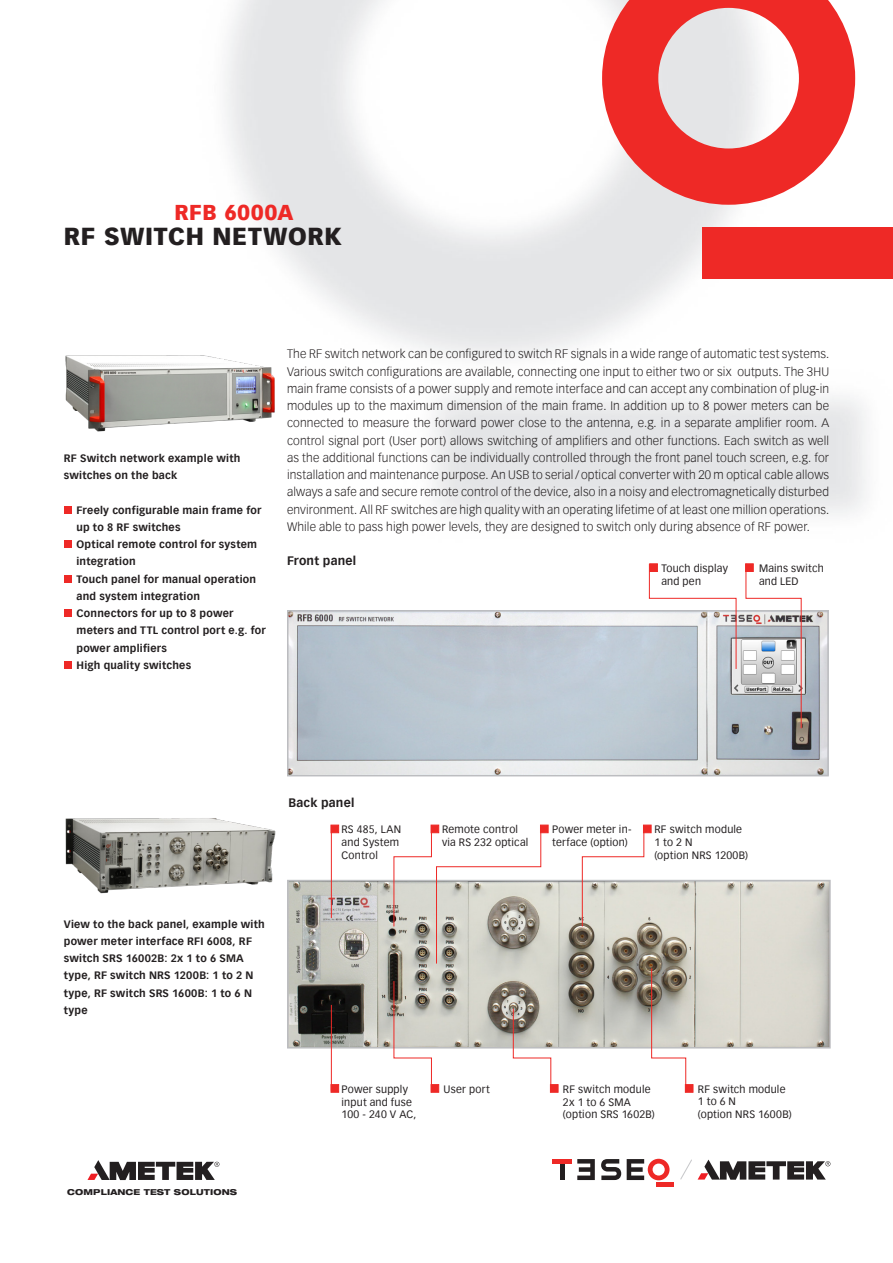
<style>
.page{position:relative;width:893px;height:1263px;background:#fff}
.page>*{position:absolute;margin:0;border:0;box-sizing:border-box;transform-origin:0 0}
.t1{font:900 24px "Vectora Com";letter-spacing:.025em;color:#231f20}
.t2{font:900 21px "Vectora Com";letter-spacing:.03em;color:#ee2926}
.t3{font:300 12px/17.2px "Vectora Com";letter-spacing:.01em;color:#231f20;text-align:justify}
.t4{font:700 12px "Vectora Com";letter-spacing:.015em;color:#231f20}
.t5{font:700 10.5px/17.2px "Vectora Com";letter-spacing:.02em;color:#231f20}
.t6{font:10.5px/12.8px "Vectora Com";letter-spacing:.02em;color:#231f20}
.t7{font:800 expanded 8.25px "Helvetica Neue LT Pro";letter-spacing:.015em;color:#231f20}
</style>
<div class="page">
<img style="left:225px;top:0;width:668px;height:515px">
<div style="left:702px;top:228px;width:191px;height:51px;background:#ee2926"></div>
<svg style="left:602px;top:0;width:253px;height:205px;fill:#ee2926"></svg>
<svg style="left:87px;top:1160px;width:132px;height:20px"></svg>
<svg style="left:680px;top:1159px;width:150px;height:21px"></svg>
<div style="left:656px;top:1182px;width:18px;height:5px;background:#ee2926"></div>
<svg style="left:627px;top:1159px;width:43px;height:21px"></svg>
<svg style="left:577px;top:1159px;width:18px;height:21px"></svg>
<div style="left:560px;top:1163px;width:5px;height:17px;background:#231f20"></div>
<hr style="left:553px;top:1159px;width:19px;height:4px;background:#ee2926">
<svg style="left:601px;top:1159px;width:20px;height:21px"></svg>
<img style="left:65px;top:352px;width:211px;height:81px">
<img style="left:65px;top:818px;width:211px;height:76px">
<img style="left:290px;top:613px;width:536px;height:160px">
<div style="left:287px;top:610px;width:542px;height:166px;border:2px solid #bcbdc0"></div>
<div style="left:64px;top:506px;width:7px;height:8px;background:#ee2926"></div>
<div style="left:64px;top:540px;width:7px;height:8px;background:#ee2926"></div>
<div style="left:64px;top:575px;width:7px;height:8px;background:#ee2926"></div>
<div style="left:64px;top:609px;width:7px;height:8px;background:#ee2926"></div>
<div style="left:64px;top:661px;width:7px;height:8px;background:#ee2926"></div>
<svg style="left:649px;top:563px;width:88px;height:107px"></svg>
<svg style="left:745px;top:563px;width:57px;height:166px"></svg>
<img style="left:290px;top:883px;width:538px;height:162px">
<div style="left:287px;top:880px;width:544px;height:168px;border:2px solid #bcbdc0"></div>
<div style="left:331px;top:825px;width:8px;height:8px;background:#ee2926;border:1px solid #ee2926"></div>
<div style="left:643px;top:825px;width:8px;height:8px;background:#ee2926;border:1px solid #ee2926"></div>
<div style="left:540px;top:825px;width:8px;height:8px;background:#ee2926;border:1px solid #ee2926"></div>
<svg style="left:582px;top:825px;width:63px;height:102px"></svg>
<svg style="left:393px;top:980px;width:39px;height:113px"></svg>
<svg style="left:513px;top:1008px;width:39px;height:85px"></svg>
<svg style="left:651px;top:967px;width:35px;height:126px"></svg>
<svg style="left:393px;top:825px;width:149px;height:139px"></svg>
<hr style="left:331px;top:825px;width:1px;height:93px;background:#ee2926">
<hr style="left:331px;top:1005px;width:1px;height:85px;background:#ee2926">
<div style="left:331px;top:1084px;width:8px;height:8px;background:#ee2926;border:1px solid #ee2926"></div>
<div style="left:431px;top:1084px;width:8px;height:8px;background:#ee2926;border:1px solid #ee2926"></div>
<div style="left:550px;top:1084px;width:8px;height:8px;background:#ee2926;border:1px solid #ee2926"></div>
<div style="left:685px;top:1084px;width:8px;height:8px;background:#ee2926;border:1px solid #ee2926"></div>
<h2 class="t2" style="left:174px;top:200px;width:121px">RFB 6000A</h2>
<h1 class="t1" style="left:64px;top:221px;width:280px">RF SWITCH NETWORK</h1>
<p class="t5" style="left:64px;top:449px;width:178px">RF Switch network example with switches on the back</p>
<p class="t5" style="left:77px;top:501px;width:191px">Freely configurable main frame for up to 8 RF switches<br>Optical remote control for system integration<br>Touch panel for manual operation and system integration<br>Connectors for up to 8 power meters and TTL control port e.g. for power amplifiers<br>High quality switches</p>
<p class="t3" style="left:287px;top:345px;width:544px">The RF switch network can be configured to switch RF signals in a wide range of automatic test systems.<br>Various switch configurations are available, connecting one input to either two or six outputs. The 3HU main frame consists of a power supply and remote interface and can accept any combination of plug-in modules up to the maximum dimension of the main frame. In addition up to 8 power meters can be connected to measure the forward power close to the antenna, e.g. in a separate amplifier room. A control signal port (User port) allows switching of amplifiers and other functions. Each switch as well as the additional functions can be individually controlled through the front panel touch screen, e.g. for installation and maintenance purpose. An USB to serial/optical converter with 20 m optical cable allows always a safe and secure remote control of the device, also in a noisy and electromagnetically disturbed environment. All RF switches are high quality with an operating lifetime of at least one million operations.<br>While able to pass high power levels, they are designed to switch only during absence of RF power.</p>
<p class="t4" style="left:287px;top:554px;width:71px">Front panel</p>
<p class="t6" style="left:661px;top:562px;width:68px">Touch display and pen</p>
<p class="t6" style="left:759px;top:562px;width:66px">Mains switch and LED</p>
<p class="t5" style="left:64px;top:915px;width:203px">View to the back panel, example with power meter interface RFI 6008, RF switch SRS 16002B: 2x 1 to 6 SMA type, RF switch NRS 1200B: 1 to 2 N type, RF switch SRS 1600B: 1 to 6 N type</p>
<p class="t4" style="left:289px;top:795px;width:67px">Back panel</p>
<p class="t6" style="left:342px;top:823px;width:61px">RS 485, LAN and System<br>Control</p>
<p class="t6" style="left:552px;top:823px;width:81px">Power meter in&shy;terface (option)</p>
<p class="t6" style="left:442px;top:823px;width:88px">Remote control via RS 232 optical</p>
<p class="t6" style="left:654px;top:823px;width:95px">RF switch module<br>1 to 2 N<br>(option NRS 1200B)</p>
<p class="t6" style="left:342px;top:1083px;width:76px">Power supply input and fuse<br>100 - 240 V AC,</p>
<p class="t6" style="left:444px;top:1083px;width:48px">User port</p>
<p class="t6" style="left:563px;top:1083px;width:93px">RF switch module<br>2x 1 to 6 SMA (option SRS 1602B)</p>
<p class="t6" style="left:698px;top:1083px;width:95px">RF switch module<br>1 to 6 N<br>(option NRS 1600B)</p>
<p class="t7" style="left:67px;top:1186px;width:171px">COMPLIANCE TEST SOLUTIONS</p>
</div>
